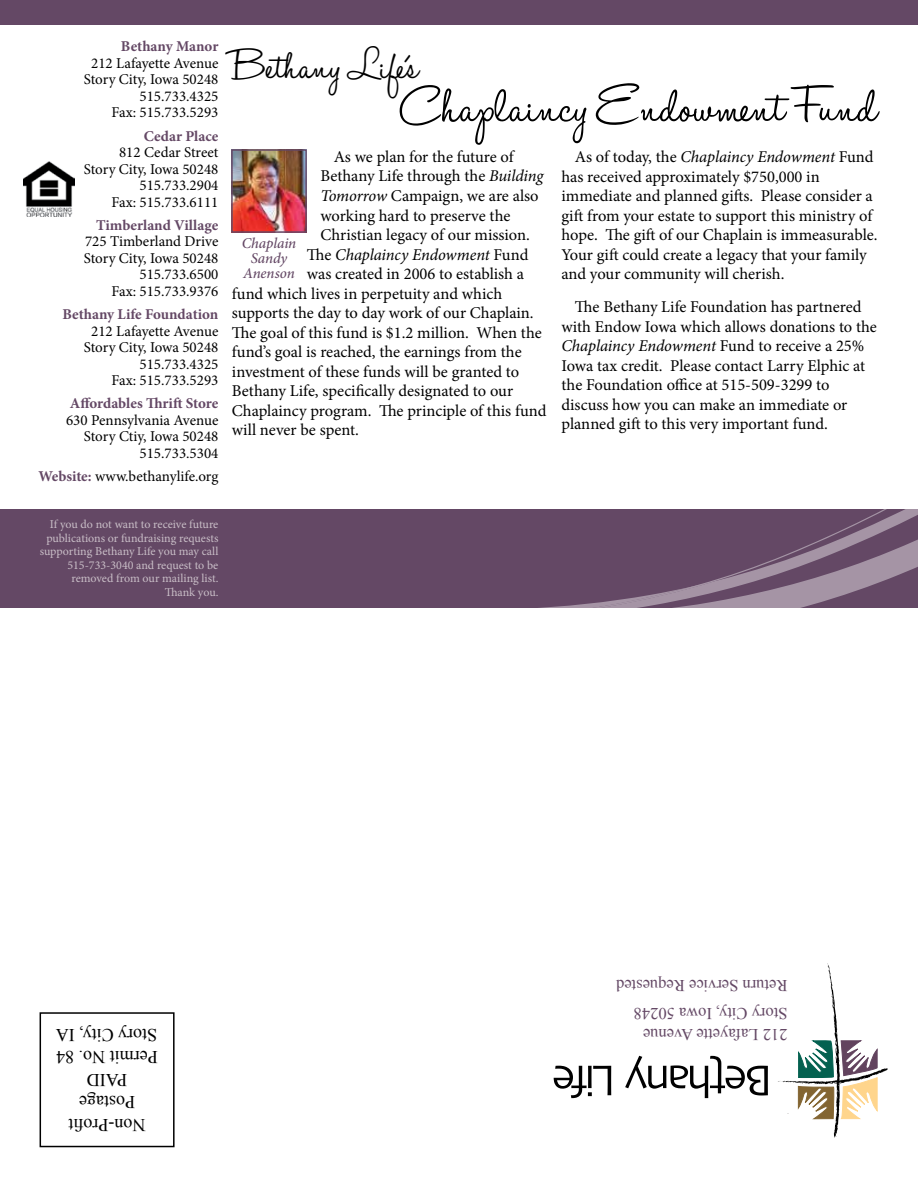
<style>
.page{position:relative;width:918px;height:1188px;background:#fff}
.page>*{position:absolute;margin:0;border:0;box-sizing:border-box;transform-origin:0 0}
.t1{font:60px "Halo Handletter";color:#000}
.t2{font:48px "Halo Handletter";color:#000}
.t3{font:18px/22.5px "Times New Roman";color:#000;text-align:center}
.t4{font:16.5px/19.5px "Minion Pro";color:#000}
.t5{font:16.5px/21px "Times New Roman";color:#644865}
.t6{font:italic 16.5px "Minion Pro";letter-spacing:-.005em;color:#000}
.t7{font:15px/16.5px "Minion Pro";color:#000;text-align:right}
.t8{font:700 15px "Minion Pro";color:#644865}
.t9{font:italic 500 15px/15px "Minion Pro";letter-spacing:-.005em;color:#644865;text-align:center}
.t10{font:12px/13.5px "Minion Pro";letter-spacing:-.005em;color:#c9bec7;text-align:right}
.s1{font-weight:700;color:#644865}
.s2{font-style:italic}
.s3{font-style:normal}
</style>
<div class="page">
<div style="left:0;top:0;width:918px;height:25px;background:#644865"></div>
<svg style="left:625px;top:1056px;width:143px;height:42px"></svg>
<svg style="left:554px;top:1066px;width:57px;height:32px"></svg>
<svg style="left:778px;top:963px;width:110px;height:175px"></svg>
<div style="left:40px;top:1012px;width:135px;height:135px;border:2px solid #000"></div>
<img style="left:24px;top:161px;width:51px;height:55px">
<div style="left:0;top:509px;width:918px;height:99px;background:#644865"></div>
<svg style="left:895px;top:509px;width:23px;height:67px;fill:#a594a5"></svg>
<svg style="left:539px;top:509px;width:356px;height:99px"></svg>
<img style="left:234px;top:152px;width:70px;height:78px">
<div style="left:231px;top:149px;width:76px;height:84px;border:2px solid #644865"></div>
<p class="t8" style="left:121px;top:36px;width:99px">Bethany Manor</p>
<p class="t7" style="left:84px;top:55px;width:136px">212 Lafayette Avenue<br>Story City, Iowa 50248<br>515.733.4325<br>Fax: 515.733.5293</p>
<p class="t8" style="left:144px;top:125px;width:76px">Cedar Place</p>
<p class="t7" style="left:84px;top:144px;width:136px">812 Cedar Street<br>Story City, Iowa 50248<br>515.733.2904<br>Fax: 515.733.6111</p>
<p class="t8" style="left:96px;top:215px;width:124px">Timberland Village</p>
<p class="t7" style="left:84px;top:233px;width:136px">725 Timberland Drive<br>Story City, Iowa 50248<br>515.733.6500<br>Fax: 515.733.9376</p>
<p class="t8" style="left:62px;top:304px;width:157px">Bethany Life Foundation</p>
<p class="t7" style="left:84px;top:323px;width:136px">212 Lafayette Avenue<br>Story City, Iowa 50248<br>515.733.4325<br>Fax: 515.733.5293</p>
<p class="t8" style="left:70px;top:393px;width:150px">Affordables Thrift Store</p>
<p class="t7" style="left:66px;top:412px;width:154px">630 Pennsylvania Avenue<br>Story Ctiy, Iowa 50248<br>515.733.5304</p>
<p class="t7" style="left:39px;top:468px;width:181px"><span class="s1">Website:</span> www.bethanylife.org</p>
<h2 class="t2" style="left:232px;top:40px;width:188px">Bethany Life,s</h2>
<h1 class="t1" style="left:400px;top:74px;width:479px">Chaplaincy Endowment Fund</h1>
<p class="t4" style="left:334px;top:147px;width:181px">As we plan for the future of</p>
<p class="t4" style="left:320px;top:167px;width:225px">Bethany Life through the <span class="s2">Building</span></p>
<p class="t4" style="left:320px;top:186px;width:220px"><span class="s2">Tomorrow</span> Campaign, we are also</p>
<p class="t4" style="left:320px;top:206px;width:192px">working hard to preserve the</p>
<p class="t4" style="left:320px;top:225px;width:211px">Christian legacy of our mission.</p>
<p class="t6" style="left:307px;top:243px;width:223px"><span class="s3">The</span> Chaplaincy Endowment <span class="s3">Fund</span></p>
<p class="t4" style="left:307px;top:264px;width:219px">was created in 2006 to establish a</p>
<p class="t4" style="left:232px;top:284px;width:272px">fund which lives in perpetuity and which</p>
<p class="t4" style="left:232px;top:303px;width:303px">supports the day to day work of our Chaplain.</p>
<p class="t4" style="left:232px;top:323px;width:311px">The goal of this fund is $1.2 million. When the</p>
<p class="t4" style="left:232px;top:342px;width:291px">fund’s goal is reached, the earnings from the</p>
<p class="t4" style="left:232px;top:362px;width:289px">investment of these funds will be granted to</p>
<p class="t4" style="left:232px;top:381px;width:283px">Bethany Life, specifically designated to our</p>
<p class="t4" style="left:232px;top:401px;width:316px">Chaplaincy program. The principle of this fund</p>
<p class="t4" style="left:232px;top:420px;width:129px">will never be spent.</p>
<p class="t4" style="left:561px;top:147px;width:318px;text-indent:13px">As of today, the <span class="s2">Chaplaincy Endowment</span> Fund has received approximately $750,000 in immediate and planned gifts. Please consider a gift from your estate to support this ministry of hope. The gift of our Chaplain is immeasurable.<br>Your gift could create a legacy that your family and your community will cherish.</p>
<p class="t4" style="left:561px;top:297px;width:317px;text-indent:13px">The Bethany Life Foundation has partnered with Endow Iowa which allows donations to the <span class="s2">Chaplaincy Endowment</span> Fund to receive a 25% Iowa tax credit. Please contact Larry Elphic at the Foundation office at 515-509-3299 to discuss how you can make an immediate or planned gift to this very important fund.</p>
<p class="t9" style="left:242px;top:236px;width:56px">Chaplain<br>Sandy<br>Anenson</p>
<p class="t10" style="left:40px;top:518px;width:180px">If you do not want to receive future publications or fundraising requests supporting Bethany Life you may call<br>515-733-3040 and request to be removed from our mailing list.<br>Thank you.</p>
<p class="t3" style="left:158px;top:1136px;width:103px;rotate:-180deg">Non-Profit<br>Postage<br>PAID<br>Permit No. 84<br>Story City, IA</p>
<p class="t5" style="left:788px;top:997px;width:173px;rotate:-180deg">Return Service Requested</p>
<p class="t5" style="left:788px;top:1045px;width:155px;rotate:-180deg">212 Lafayette Avenue<br>Story City, Iowa 50248</p>
</div>
